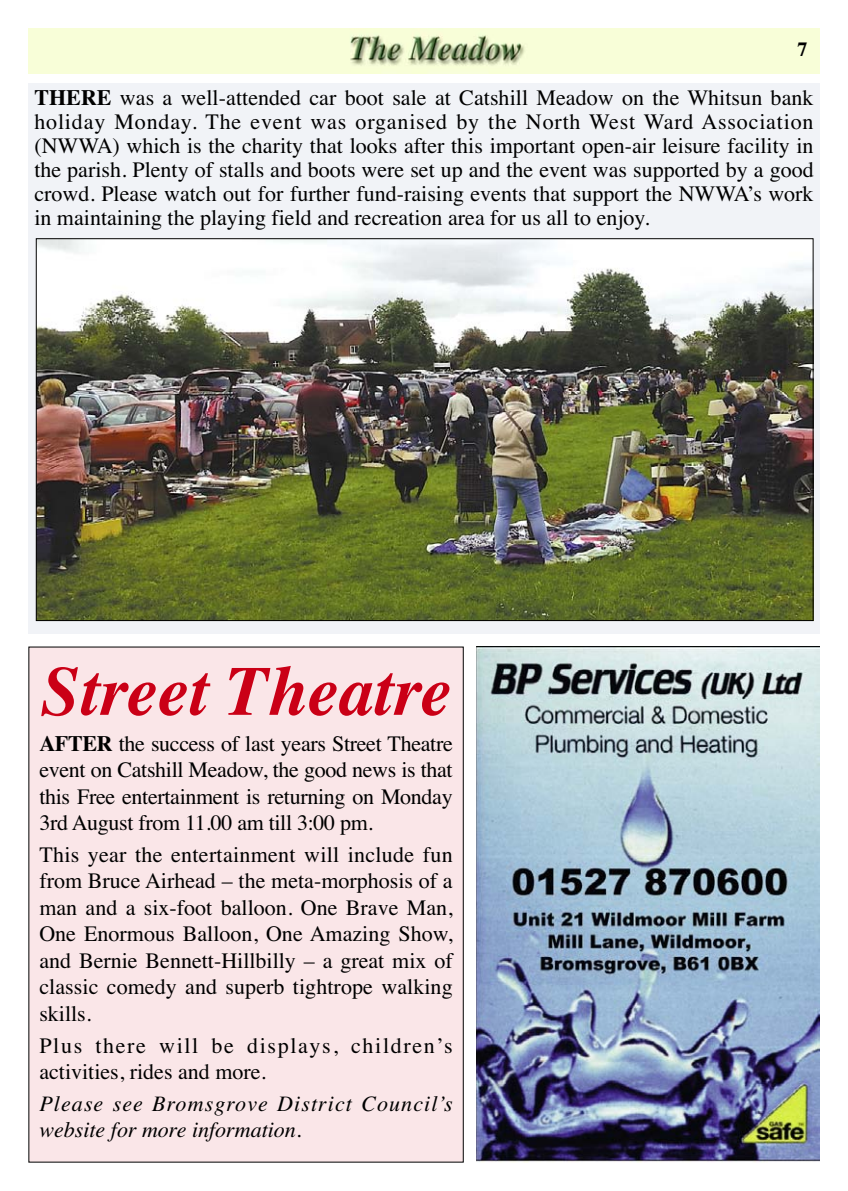
<style>
.page{position:relative;width:848px;height:1191px;background:#fff}
.page>*{position:absolute;margin:0;border:0;box-sizing:border-box;transform-origin:0 0}
.t1{font:italic 700 70px "Times";color:#ca0016}
.t2{font:22px/26.4px "Times";color:#000;text-align:justify}
.t3{font:italic 22px/26.4px "Times";letter-spacing:.05em;color:#000}
.t4{font:22px/26.4px "Times";letter-spacing:.075em;color:#000}
.t5{font:700 20px "Times";color:#000}
.s1{font-weight:700}
</style>
<div class="page">
<img style="left:28px;top:28px;width:791px;height:46px">
<div style="left:28px;top:84px;width:791px;height:550px;background:#f1f3f7"></div>
<img style="left:38px;top:240px;width:773px;height:379px">
<img style="left:476px;top:647px;width:343px;height:515px">
<div style="left:29px;top:647px;width:434px;height:514px;background:#fae6e8"></div>
<p class="t5" style="left:797px;top:37px;width:11px">7</p>
<p class="t2" style="left:34px;top:85px;width:780px;line-height:24px"><span class="s1">THERE</span> was a well-attended car boot sale at Catshill Meadow on the Whitsun bank holiday Monday. The event was organised by the North West Ward Association (NWWA) which is the charity that looks after this important open-air leisure facility in the parish. Plenty of stalls and boots were set up and the event was supported by a good crowd. Please watch out for further fund-raising events that support the NWWA’s work in maintaining the playing field and recreation area for us all to enjoy.</p>
<h1 class="t1" style="left:41px;top:649px;width:412px">Street Theatre</h1>
<p class="t2" style="left:39px;top:730px;width:415px"><span class="s1">AFTER</span> the success of last years Street Theatre event on Catshill Meadow, the good news is that this Free entertainment is returning on Monday 3rd August from 11.00 am till 3:00 pm.</p>
<p class="t2" style="left:39px;top:841px;width:415px">This year the entertainment will include fun from Bruce Airhead – the meta-morphosis of a man and a six-foot balloon. One Brave Man, One Enormous Balloon, One Amazing Show, and Bernie Bennett-Hillbilly – a great mix of classic comedy and superb tightrope walking skills.</p>
<p class="t4" style="left:39px;top:1031px;width:415px">Plus there will be displays, children’s activities, rides and more.</p>
<p class="t3" style="left:39px;top:1090px;width:415px">Please see Bromsgrove District Council’s website for more information.</p>
</div>
